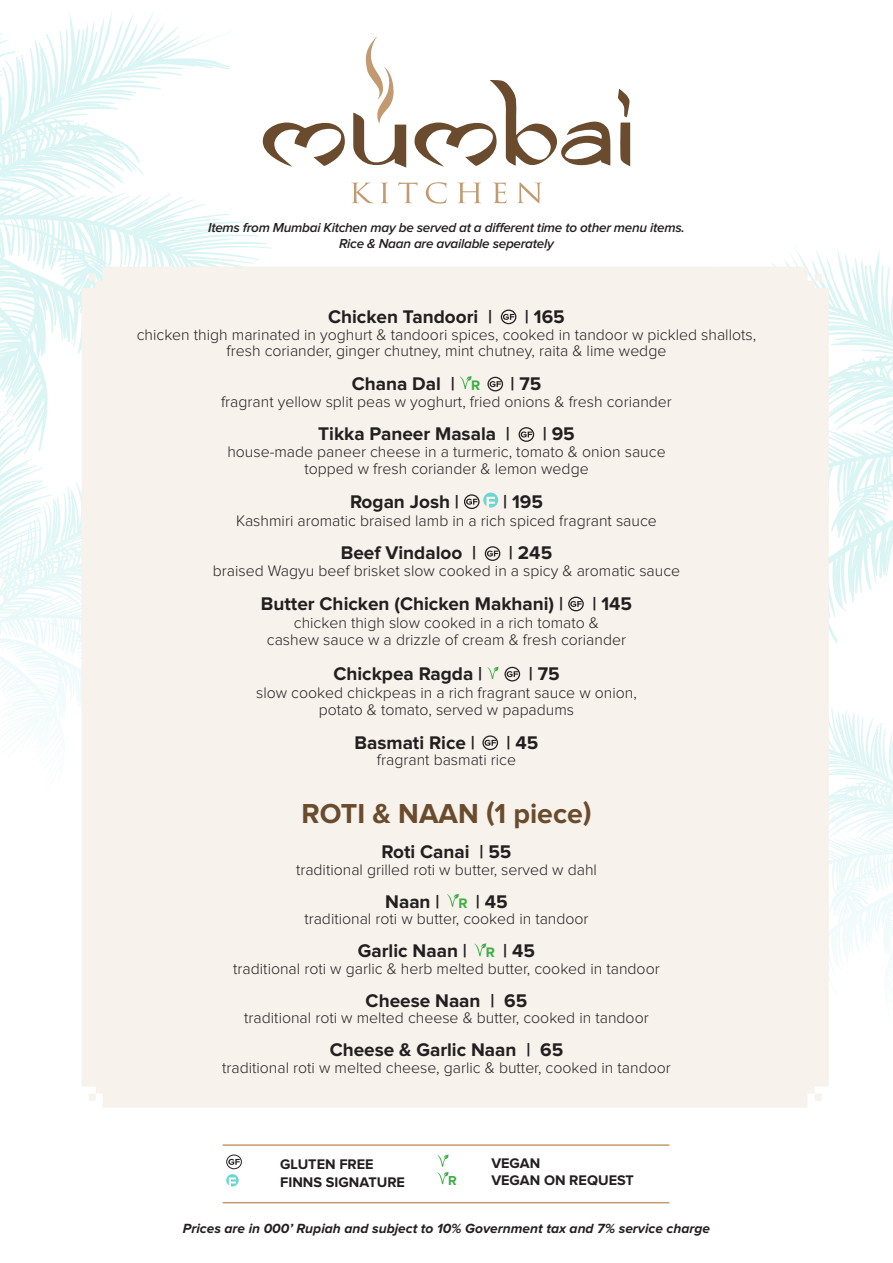
<style>
.page{position:relative;width:893px;height:1263px;background:#fff}
.page>*{position:absolute;margin:0;border:0;box-sizing:border-box;transform-origin:0 0}
.t1{font:700 28.5px "Proxima Nova";color:#6a4b2d}
.t2{font:700 19.05px "Proxima Nova";color:#231f20}
.t3{font:300 15.9px "Proxima Nova";color:#231f20}
.t4{font:700 14.4px "Proxima Nova";color:#231f20}
.t5{font:italic 700 13.8px "Proxima Nova";color:#231f20}
.t6{font:italic 600 13.5px/16.2px "Proxima Nova";letter-spacing:-.02em;color:#231f20;text-align:center}
.t7{font:700 13.5px "Proxima Nova";color:#40ae49}
.s1{font-size:14.25px;color:#40ae49}
</style>
<div class="page">
<svg style="left:771px;top:247px;width:122px;height:711px"></svg>
<svg style="left:0;top:12px;width:272px;height:710px"></svg>
<div style="left:82px;top:267px;width:747px;height:841px;background:#f7f2eb"></div>
<div style="left:501px;top:310px;width:15px;height:14px;border:1px solid #231f20;border-radius:50%"></div>
<svg style="left:503px;top:314px;width:11px;height:6px"></svg>
<svg style="left:460px;top:376px;width:12px;height:13px"></svg>
<div style="left:487px;top:377px;width:16px;height:14px;border:1px solid #231f20;border-radius:50%"></div>
<svg style="left:490px;top:381px;width:11px;height:6px"></svg>
<div style="left:519px;top:427px;width:15px;height:15px;border:1px solid #231f20;border-radius:50%"></div>
<svg style="left:521px;top:431px;width:11px;height:6px"></svg>
<div style="left:464px;top:494px;width:16px;height:15px;border:1px solid #231f20;border-radius:50%"></div>
<svg style="left:466px;top:499px;width:11px;height:6px"></svg>
<svg style="left:483px;top:493px;width:15px;height:15px"></svg>
<div style="left:485px;top:546px;width:15px;height:15px;border:1px solid #231f20;border-radius:50%"></div>
<svg style="left:487px;top:551px;width:11px;height:6px"></svg>
<div style="left:568px;top:597px;width:16px;height:14px;border:1px solid #231f20;border-radius:50%"></div>
<svg style="left:570px;top:601px;width:12px;height:6px"></svg>
<svg style="left:487px;top:667px;width:12px;height:12px"></svg>
<div style="left:504px;top:667px;width:16px;height:14px;border:1px solid #231f20;border-radius:50%"></div>
<svg style="left:507px;top:671px;width:11px;height:6px"></svg>
<div style="left:482px;top:735px;width:16px;height:15px;border:1px solid #231f20;border-radius:50%"></div>
<svg style="left:484px;top:740px;width:12px;height:6px"></svg>
<svg style="left:352px;top:183px;width:22px;height:20px"></svg>
<svg style="left:381px;top:183px;width:8px;height:20px"></svg>
<svg style="left:398px;top:182px;width:19px;height:21px"></svg>
<svg style="left:426px;top:182px;width:21px;height:22px"></svg>
<svg style="left:458px;top:183px;width:24px;height:20px"></svg>
<svg style="left:493px;top:182px;width:14px;height:21px"></svg>
<svg style="left:517px;top:182px;width:25px;height:21px"></svg>
<svg style="left:263px;top:122px;width:82px;height:45px"></svg>
<svg style="left:415px;top:80px;width:195px;height:87px"></svg>
<svg style="left:618px;top:89px;width:12px;height:77px"></svg>
<svg style="left:353px;top:37px;width:53px;height:131px"></svg>
<hr style="left:223px;top:1144px;width:446px;height:2px;background:#c29a70">
<hr style="left:223px;top:1202px;width:446px;height:1px;background:#c29a70">
<div style="left:226px;top:1154px;width:16px;height:15px;border:1px solid #231f20;border-radius:50%"></div>
<svg style="left:228px;top:1159px;width:12px;height:6px"></svg>
<svg style="left:226px;top:1174px;width:13px;height:12px"></svg>
<svg style="left:437px;top:1154px;width:12px;height:30px"></svg>
<svg style="left:447px;top:894px;width:12px;height:13px"></svg>
<svg style="left:474px;top:943px;width:12px;height:13px"></svg>
<p class="t6" style="left:208px;top:220px;width:478px">Items from Mumbai Kitchen may be served at a different time to other menu items.<br>Rice &amp; Naan are available seperately</p>
<p class="t2" style="left:328px;top:308px;width:166px">Chicken Tandoori |</p>
<p class="t2" style="left:525px;top:308px;width:41px">| 165</p>
<p class="t3" style="left:137px;top:327px;width:621px">chicken thigh marinated in yoghurt &amp; tandoori spices, cooked in tandoor w pickled shallots,</p>
<p class="t3" style="left:227px;top:344px;width:441px">fresh coriander, ginger chutney, mint chutney, raita &amp; lime wedge</p>
<p class="t2" style="left:352px;top:375px;width:130px">Chana Dal | <span class="s1">R</span></p>
<p class="t2" style="left:510px;top:375px;width:32px">| 75</p>
<p class="t3" style="left:221px;top:394px;width:452px">fragrant yellow split peas w yoghurt, fried onions &amp; fresh coriander</p>
<p class="t2" style="left:318px;top:425px;width:193px">Tikka Paneer Masala |</p>
<p class="t2" style="left:543px;top:425px;width:34px">| 95</p>
<p class="t3" style="left:227px;top:445px;width:440px">house-made paneer cheese in a turmeric, tomato &amp; onion sauce</p>
<p class="t3" style="left:304px;top:461px;width:286px">topped w fresh coriander &amp; lemon wedge</p>
<p class="t2" style="left:350px;top:492px;width:111px">Rogan Josh |</p>
<p class="t2" style="left:503px;top:492px;width:41px">| 195</p>
<p class="t3" style="left:236px;top:513px;width:422px">Kashmiri aromatic braised lamb in a rich spiced fragrant sauce</p>
<p class="t2" style="left:341px;top:544px;width:137px">Beef Vindaloo |</p>
<p class="t2" style="left:509px;top:544px;width:45px">| 245</p>
<p class="t3" style="left:213px;top:564px;width:469px">braised Wagyu beef brisket slow cooked in a spicy &amp; aromatic sauce</p>
<p class="t2" style="left:261px;top:595px;width:304px">Butter Chicken (Chicken Makhani) |</p>
<p class="t2" style="left:592px;top:595px;width:41px">| 145</p>
<p class="t3" style="left:294px;top:615px;width:307px">chicken thigh slow cooked in a rich tomato &amp;</p>
<p class="t3" style="left:267px;top:632px;width:361px">cashew sauce w a drizzle of cream &amp; fresh coriander</p>
<p class="t2" style="left:333px;top:665px;width:150px">Chickpea Ragda |</p>
<p class="t2" style="left:529px;top:665px;width:32px">| 75</p>
<p class="t3" style="left:256px;top:686px;width:382px">slow cooked chickpeas in a rich fragrant sauce w onion,</p>
<p class="t3" style="left:319px;top:702px;width:257px">potato &amp; tomato, served w papadums</p>
<p class="t2" style="left:354px;top:734px;width:122px">Basmati Rice |</p>
<p class="t2" style="left:507px;top:734px;width:33px">| 45</p>
<p class="t3" style="left:377px;top:753px;width:141px">fragrant basmati rice</p>
<p class="t1" style="left:301px;top:801px;width:291px">ROTI &amp; NAAN (1 piece)</p>
<p class="t2" style="left:381px;top:843px;width:131px">Roti Canai | 55</p>
<p class="t3" style="left:296px;top:862px;width:302px">traditional grilled roti w butter, served w dahl</p>
<p class="t2" style="left:385px;top:893px;width:56px">Naan |</p>
<p class="t2" style="left:459px;top:893px;width:51px"><span class="s1">R</span> | 45</p>
<p class="t3" style="left:304px;top:912px;width:286px">traditional roti w butter, cooked in tandoor</p>
<p class="t2" style="left:358px;top:942px;width:111px">Garlic Naan |</p>
<p class="t2" style="left:486px;top:942px;width:51px"><span class="s1">R</span> | 45</p>
<p class="t3" style="left:233px;top:961px;width:428px">traditional roti w garlic &amp; herb melted butter, cooked in tandoor</p>
<p class="t2" style="left:366px;top:992px;width:163px">Cheese Naan | 65</p>
<p class="t3" style="left:244px;top:1011px;width:406px">traditional roti w melted cheese &amp; butter, cooked in tandoor</p>
<p class="t2" style="left:330px;top:1041px;width:235px">Cheese &amp; Garlic Naan | 65</p>
<p class="t3" style="left:222px;top:1060px;width:450px">traditional roti w melted cheese, garlic &amp; butter, cooked in tandoor</p>
<p class="t4" style="left:491px;top:1156px;width:50px">VEGAN</p>
<p class="t4" style="left:280px;top:1158px;width:95px">GLUTEN FREE</p>
<p class="t4" style="left:280px;top:1175px;width:126px">FINNS SIGNATURE</p>
<p class="t7" style="left:448px;top:1174px;width:10px">R</p>
<p class="t4" style="left:491px;top:1174px;width:144px">VEGAN ON REQUEST</p>
<p class="t5" style="left:183px;top:1222px;width:529px">Prices are in 000’ Rupiah and subject to 10% Government tax and 7% service charge</p>
</div>
